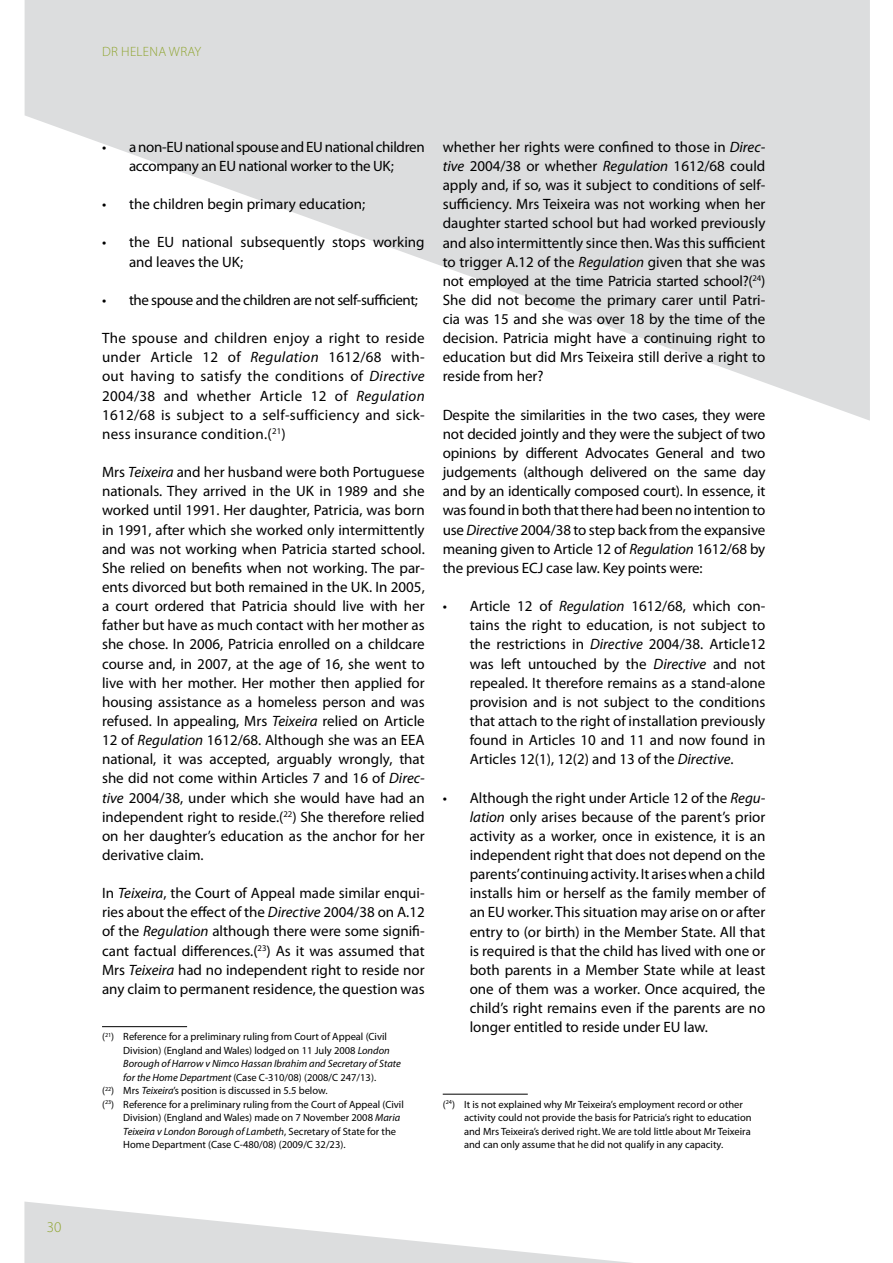
<style>
.page{position:relative;width:893px;height:1263px;background:#fff}
.page>*{position:absolute;margin:0;border:0;box-sizing:border-box;transform-origin:0 0}
.t1{font:15px/19.2px "Myriad Pro";color:#000;text-align:justify}
.t2{font:15px/19.2px "Myriad Pro";letter-spacing:-.02em;color:#000;text-align:center}
.t3{font:15px "Myriad Pro";letter-spacing:-.03em;color:#000}
.t4{font:300 15px "Myriad Pro";color:#90a530}
.t5{font:300 13.5px "Myriad Pro";color:#90a530}
.t6{font:10.5px/13.5px "Myriad Pro";color:#000}
.t7{font:italic 10.5px "Myriad Pro";color:#000}
.s1{font-style:italic}
.s2{font-style:normal}
</style>
<div class="page">
<svg style="left:24px;top:1201px;width:607px;height:62px"></svg>
<svg style="left:25px;top:0;width:845px;height:421px;fill:#dcddde"></svg>
<hr style="left:102px;top:1026px;width:85px;height:1px;background:#000">
<hr style="left:443px;top:1094px;width:85px;height:1px;background:#000">
<p class="t4" style="left:47px;top:1219px;width:16px">30</p>
<p class="t5" style="left:102px;top:44px;width:36px">DR HELENA</p>
<p class="t5" style="left:169px;top:44px;width:34px">WRAY</p>
<p class="t2" style="left:102px;top:137px;width:324px">• a non-EU national spouse and EU national children accompany an EU national worker to the UK;</p>
<p class="t1" style="left:102px;top:194px;width:265px">• the children begin primary education;</p>
<p class="t1" style="left:129px;top:233px;width:297px;text-indent:-27px">• the EU national subsequently stops working and leaves the UK;</p>
<p class="t3" style="left:102px;top:291px;width:317px">• the spouse and the children are not self-sufficient;</p>
<p class="t1" style="left:102px;top:328px;width:324px">The spouse and children enjoy a right to reside under Article 12 of <span class="s1">Regulation</span> 1612/68 with&shy;out having to satisfy the conditions of <span class="s1">Directive </span>2004/38 and whether Article 12 of <span class="s1">Regulation </span>1612/68 is subject to a self-sufficiency and sick&shy;ness insurance condition.(<sup>21</sup>)</p>
<p class="t1" style="left:102px;top:462px;width:324px">Mrs <span class="s1">Teixeira</span> and her husband were both Portuguese nationals. They arrived in the UK in 1989 and she worked until 1991. Her daughter, Patricia, was born in 1991, after which she worked only intermittently and was not working when Patricia started school.<br>She relied on benefits when not working. The par&shy;ents divorced but both remained in the UK. In 2005, a court ordered that Patricia should live with her father but have as much contact with her mother as she chose. In 2006, Patricia enrolled on a childcare course and, in 2007, at the age of 16, she went to live with her mother. Her mother then applied for housing assistance as a homeless person and was refused. In appealing, Mrs <span class="s1">Teixeira</span> relied on Article 12 of <span class="s1">Regulation</span> 1612/68. Although she was an EEA national, it was accepted, arguably wrongly, that she did not come within Articles 7 and 16 of <span class="s1">Direc&shy;tive</span> 2004/38, under which she would have had an independent right to reside.(<sup>22</sup>) She therefore relied on her daughter’s education as the anchor for her derivative claim.</p>
<p class="t1" style="left:102px;top:883px;width:324px">In <span class="s1">Teixeira</span>, the Court of Appeal made similar enqui&shy;ries about the effect of the <span class="s1">Directive</span> 2004/38 on A.12 of the <span class="s1">Regulation</span> although there were some signifi&shy;cant factual differences.(<sup>23</sup>) As it was assumed that Mrs <span class="s1">Teixeira</span> had no independent right to reside nor any claim to permanent residence, the question was</p>
<p class="t6" style="left:102px;top:1030px;width:286px">(<sup>21</sup>) Reference for a preliminary ruling from Court of Appeal (Civil</p>
<p class="t6" style="left:123px;top:1043px;width:268px">Division) (England and Wales) lodged on 11 July 2008 <span class="s1">London</span></p>
<p class="t7" style="left:123px;top:1057px;width:279px">Borough of Harrow v Nimco Hassan Ibrahim and Secretary of State</p>
<p class="t6" style="left:123px;top:1070px;width:254px"><span class="s1">for the Home Department</span> (Case C-310/08) (2008/C 247/13).</p>
<p class="t6" style="left:102px;top:1084px;width:227px">(<sup>22</sup>) Mrs <span class="s1">Teixeira</span>’s position is discussed in 5.5 below.</p>
<p class="t6" style="left:102px;top:1097px;width:303px">(<sup>23</sup>) Reference for a preliminary ruling from the Court of Appeal (Civil</p>
<p class="t6" style="left:123px;top:1111px;width:278px">Division) (England and Wales) made on 7 November 2008 <span class="s1">Maria</span></p>
<p class="t7" style="left:123px;top:1125px;width:274px">Teixeira v London Borough of Lambeth<span class="s2">, Secretary of State for the</span></p>
<p class="t6" style="left:123px;top:1138px;width:224px">Home Department (Case C-480/08) (2009/C 32/23).</p>
<p class="t1" style="left:443px;top:137px;width:324px">whether her rights were confined to those in <span class="s1">Direc&shy;tive</span> 2004/38 or whether <span class="s1">Regulation</span> 1612/68 could apply and, if so, was it subject to conditions of self&shy;sufficiency. Mrs Teixeira was not working when her daughter started school but had worked previously and also intermittently since then. Was this sufficient to trigger A.12 of the <span class="s1">Regulation</span> given that she was not employed at the time Patricia started school?(<sup>24</sup>)<br>She did not become the primary carer until Patri&shy;cia was 15 and she was over 18 by the time of the decision. Patricia might have a continuing right to education but did Mrs Teixeira still derive a right to reside from her?</p>
<p class="t1" style="left:443px;top:405px;width:324px">Despite the similarities in the two cases, they were not decided jointly and they were the subject of two opinions by different Advocates General and two judgements (although delivered on the same day and by an identically composed court). In essence, it was found in both that there had been no intention to use <span class="s1">Directive</span> 2004/38 to step back from the expansive meaning given to Article 12 of <span class="s1">Regulation</span> 1612/68 by the previous ECJ case law. Key points were:</p>
<p class="t1" style="left:470px;top:596px;width:297px;text-indent:-27px">• Article 12 of <span class="s1">Regulation</span> 1612/68, which con&shy;tains the right to education, is not subject to the restrictions in <span class="s1">Directive</span> 2004/38. Article12 was left untouched by the <span class="s1">Directive</span> and not repealed. It therefore remains as a stand-alone provision and is not subject to the conditions that attach to the right of installation previously found in Articles 10 and 11 and now found in Articles 12(1), 12(2) and 13 of the <span class="s1">Directive</span>.</p>
<p class="t1" style="left:470px;top:788px;width:297px;text-indent:-27px">• Although the right under Article 12 of the <span class="s1">Regu&shy;lation</span> only arises because of the parent’s prior activity as a worker, once in existence, it is an independent right that does not depend on the parents’continuing activity. It arises when a child installs him or herself as the family member of an EU worker. This situation may arise on or after entry to (or birth) in the Member State. All that is required is that the child has lived with one or both parents in a Member State while at least one of them was a worker. Once acquired, the child’s right remains even if the parents are no longer entitled to reside under EU law.</p>
<p class="t6" style="left:464px;top:1097px;width:289px;text-indent:-21px">(<sup>24</sup>) It is not explained why Mr Teixeira’s employment record or other activity could not provide the basis for Patricia’s right to education and Mrs Teixeira’s derived right. We are told little about Mr Teixeira and can only assume that he did not qualify in any capacity.</p>
</div>
